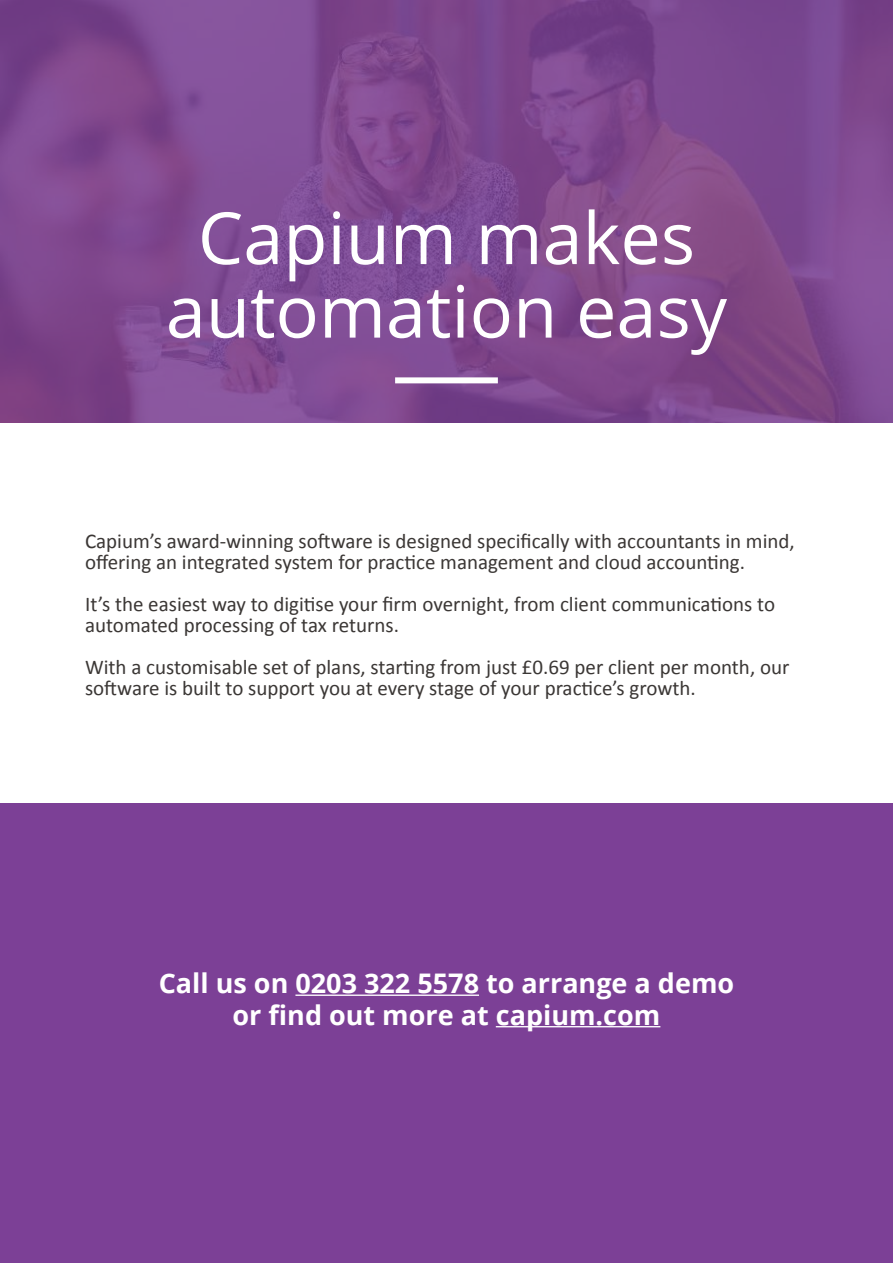
<style>
.page{position:relative;width:893px;height:1263px;background:#fff}
.page>*{position:absolute;margin:0;border:0;box-sizing:border-box;transform-origin:0 0}
.t1{font:72px/73.5px "Open Sans";color:#fff;text-align:center}
.t2{font:700 27px/31.5px "Open Sans";color:#fff;text-align:center}
.t3{font:21px/21px "Calibri";color:#3b3735}
</style>
<div class="page">
<svg style="left:0;top:0;width:893px;height:422px;background:#7f498f"></svg>
<div style="left:395px;top:377px;width:103px;height:6px;background:#fff"></div>
<div style="left:0;top:804px;width:893px;height:459px;background:#7c4096"></div>
<hr style="left:295px;top:994px;width:184px;height:2px;background:#fff">
<hr style="left:496px;top:1026px;width:164px;height:1px;background:#fff">
<h1 class="t1" style="left:166px;top:199px;width:563px">Capium makes automation easy</h1>
<p class="t3" style="left:85px;top:529px;width:711px">Capium’s award-winning software is designed specifically with accountants in mind, offering an integrated system for practice management and cloud accounting.</p>
<p class="t3" style="left:85px;top:592px;width:692px">It’s the easiest way to digitise your firm overnight, from client communications to automated processing of tax returns.</p>
<p class="t3" style="left:85px;top:655px;width:706px">With a customisable set of plans, starting from just £0.69 per client per month, our software is built to support you at every stage of your practice’s growth.</p>
<p class="t2" style="left:159px;top:967px;width:577px">Call us on 0203 322 5578 to arrange a demo or find out more at capium.com</p>
</div>
